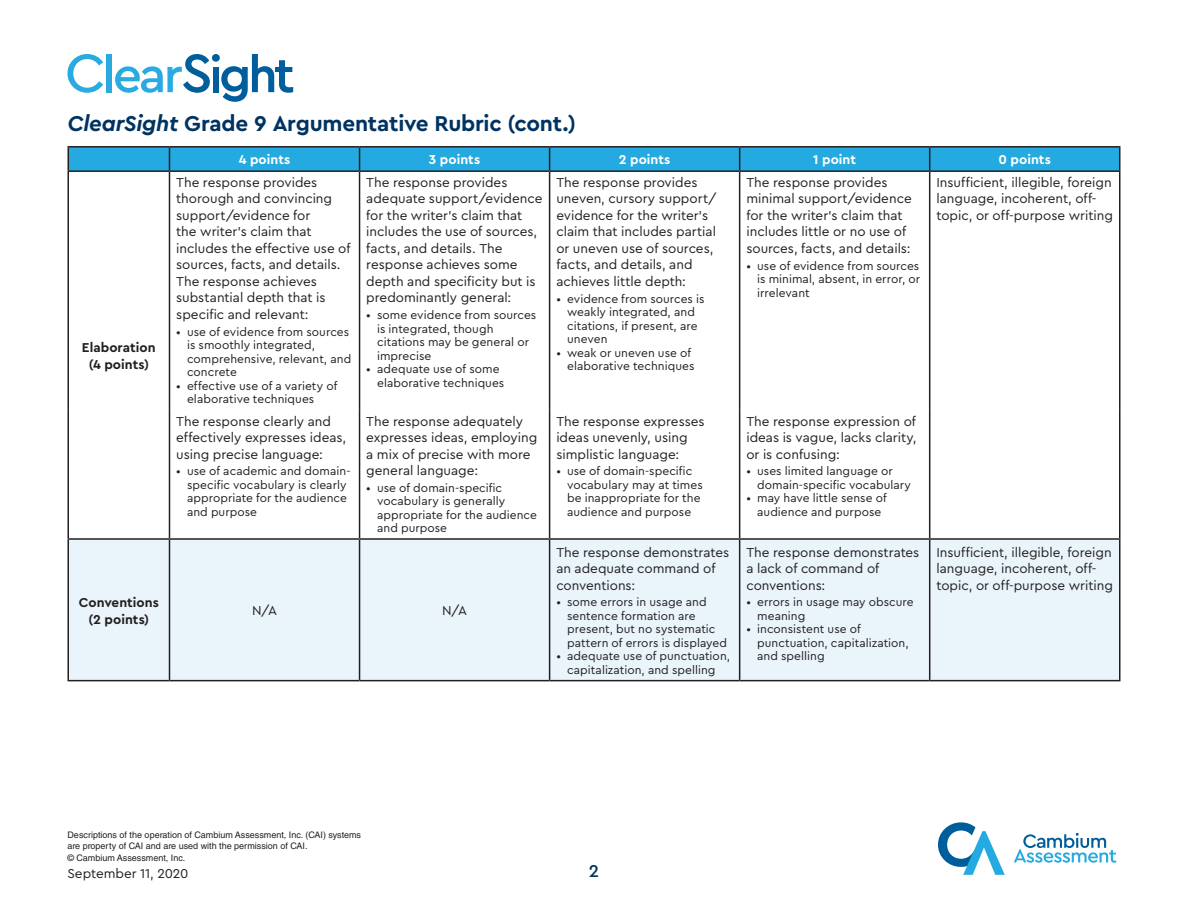
<style>
.page{position:relative;width:1188px;height:918px;background:#fff}
.page>*{position:absolute;margin:0;border:0;box-sizing:border-box;transform-origin:0 0}
.subhead{font:700 22.5px "Cera Pro";letter-spacing:-.01em;color:#003361}
.t1{font:500 18px "Cera Pro";color:#003361}
.copy_9_11{font:13.5px/16.5px "Cera Pro";color:#231f20}
.copy_9_11-2{font:700 13.5px/16.5px "Cera Pro";letter-spacing:.005em;color:#231f20;text-align:center}
.copy_9_11-3{font:700 13.5px "Cera Pro";letter-spacing:.005em;color:#fff}
.copy_8_10_table_bull{font:12px/13.5px "Cera Pro";letter-spacing:.005em;color:#231f20}
.t2{font:9px/10.8px "Helvetica LT Std";color:#231f20}
.s1{font-style:italic}
</style>
<div class="page">
<div style="left:106px;top:54px;width:6px;height:38px;background:#29abe2"></div>
<svg style="left:115px;top:54px;width:95px;height:39px"></svg>
<div style="left:212px;top:54px;width:8px;height:8px;background:#005e9c;border-radius:50%"></div>
<div style="left:213px;top:67px;width:6px;height:25px;background:#005e9c"></div>
<svg style="left:221px;top:54px;width:72px;height:48px"></svg>
<svg style="left:68px;top:54px;width:35px;height:39px"></svg>
<svg style="left:1014px;top:833px;width:102px;height:30px"></svg>
<svg style="left:938px;top:822px;width:67px;height:53px"></svg>
<svg style="left:168px;top:172px;width:763px;height:366px"></svg>
<div style="left:69px;top:540px;width:1050px;height:140px;background:#eaf4fb"></div>
<hr style="left:68px;top:146px;width:102px;height:2px;background:#231f20">
<hr style="left:170px;top:146px;width:190px;height:2px;background:#231f20">
<hr style="left:360px;top:146px;width:190px;height:2px;background:#231f20">
<hr style="left:550px;top:146px;width:190px;height:2px;background:#231f20">
<hr style="left:740px;top:146px;width:190px;height:2px;background:#231f20">
<hr style="left:930px;top:146px;width:190px;height:2px;background:#231f20">
<hr style="left:68px;top:170px;width:102px;height:2px;background:#231f20">
<hr style="left:68px;top:172px;width:1px;height:238px;background:#231f20">
<hr style="left:170px;top:170px;width:190px;height:2px;background:#231f20">
<hr style="left:169px;top:172px;width:1px;height:238px;background:#231f20">
<hr style="left:360px;top:170px;width:190px;height:2px;background:#231f20">
<hr style="left:550px;top:170px;width:190px;height:2px;background:#231f20">
<hr style="left:549px;top:172px;width:1px;height:238px;background:#231f20">
<hr style="left:740px;top:170px;width:190px;height:2px;background:#231f20">
<hr style="left:739px;top:172px;width:1px;height:238px;background:#231f20">
<hr style="left:930px;top:170px;width:190px;height:2px;background:#231f20">
<hr style="left:929px;top:172px;width:1px;height:238px;background:#231f20">
<hr style="left:68px;top:410px;width:1px;height:128px;background:#231f20">
<hr style="left:169px;top:410px;width:1px;height:128px;background:#231f20">
<hr style="left:549px;top:410px;width:1px;height:128px;background:#231f20">
<hr style="left:739px;top:410px;width:1px;height:128px;background:#231f20">
<hr style="left:929px;top:410px;width:1px;height:128px;background:#231f20">
<hr style="left:68px;top:538px;width:102px;height:2px;background:#231f20">
<hr style="left:68px;top:540px;width:1px;height:140px;background:#231f20">
<hr style="left:170px;top:538px;width:190px;height:2px;background:#231f20">
<hr style="left:169px;top:540px;width:1px;height:140px;background:#231f20">
<hr style="left:360px;top:538px;width:190px;height:2px;background:#231f20">
<hr style="left:550px;top:538px;width:190px;height:2px;background:#231f20">
<hr style="left:549px;top:540px;width:1px;height:140px;background:#231f20">
<hr style="left:740px;top:538px;width:190px;height:2px;background:#231f20">
<hr style="left:739px;top:540px;width:1px;height:140px;background:#231f20">
<hr style="left:930px;top:538px;width:190px;height:2px;background:#231f20">
<hr style="left:929px;top:540px;width:1px;height:140px;background:#231f20">
<hr style="left:68px;top:680px;width:102px;height:1px;background:#231f20">
<hr style="left:170px;top:680px;width:190px;height:1px;background:#231f20">
<hr style="left:360px;top:680px;width:190px;height:1px;background:#231f20">
<hr style="left:550px;top:680px;width:190px;height:1px;background:#231f20">
<hr style="left:740px;top:680px;width:190px;height:1px;background:#231f20">
<hr style="left:930px;top:680px;width:190px;height:1px;background:#231f20">
<svg style="left:68px;top:147px;width:1052px;height:24px;background:#23a2d6"></svg>
<hr style="left:359px;top:172px;width:1px;height:238px;background:#231f20">
<hr style="left:1119px;top:172px;width:1px;height:238px;background:#231f20">
<hr style="left:359px;top:410px;width:1px;height:128px;background:#231f20">
<hr style="left:1119px;top:410px;width:1px;height:128px;background:#231f20">
<hr style="left:359px;top:540px;width:1px;height:140px;background:#231f20">
<hr style="left:1119px;top:540px;width:1px;height:140px;background:#231f20">
<p class="subhead" style="left:68px;top:108px;width:510px"><span class="s1">ClearSight</span> Grade 9 Argumentative Rubric (cont.)</p>
<p class="copy_9_11-3" style="left:239px;top:151px;width:53px">4 points</p>
<p class="copy_9_11-3" style="left:429px;top:151px;width:53px">3 points</p>
<p class="copy_9_11-3" style="left:619px;top:151px;width:53px">2 points</p>
<p class="copy_9_11-3" style="left:813px;top:151px;width:44px">1 point</p>
<p class="copy_9_11-3" style="left:999px;top:151px;width:54px">0 points</p>
<p class="copy_9_11-2" style="left:82px;top:339px;width:75px">Elaboration (4 points)</p>
<p class="copy_9_11" style="left:176px;top:173px;width:176px">The response provides thorough and convincing support/evidence for<br>the writer’s claim that includes the effective use of sources, facts, and details.<br>The response achieves substantial depth that is specific and relevant:</p>
<p class="copy_8_10_table_bull" style="left:187px;top:324px;width:166px;text-indent:-11px">• use of evidence from sources is smoothly integrated, comprehensive, relevant, and concrete</p>
<p class="copy_8_10_table_bull" style="left:187px;top:378px;width:152px;text-indent:-11px">• effective use of a variety of elaborative techniques</p>
<p class="copy_9_11" style="left:176px;top:412px;width:172px">The response clearly and effectively expresses ideas, using precise language:</p>
<p class="copy_8_10_table_bull" style="left:187px;top:464px;width:165px;text-indent:-11px">• use of academic and domain&shy;specific vocabulary is clearly appropriate for the audience and purpose</p>
<p class="copy_9_11" style="left:366px;top:173px;width:178px">The response provides adequate support/evidence for the writer’s claim that includes the use of sources, facts, and details. The response achieves some depth and specificity but is predominantly general:</p>
<p class="copy_8_10_table_bull" style="left:377px;top:308px;width:161px;text-indent:-11px">• some evidence from sources is integrated, though citations may be general or imprecise</p>
<p class="copy_8_10_table_bull" style="left:377px;top:362px;width:129px;text-indent:-11px">• adequate use of some elaborative techniques</p>
<p class="copy_9_11" style="left:366px;top:412px;width:173px">The response adequately expresses ideas, employing a mix of precise with more general language:</p>
<p class="copy_8_10_table_bull" style="left:377px;top:480px;width:161px;text-indent:-11px">• use of domain-specific vocabulary is generally appropriate for the audience and purpose</p>
<p class="copy_9_11-2" style="left:79px;top:594px;width:81px">Conventions (2 points)</p>
<p class="copy_9_11" style="left:252px;top:602px;width:27px">N/A</p>
<p class="copy_9_11" style="left:442px;top:602px;width:27px">N/A</p>
<p class="copy_9_11" style="left:556px;top:173px;width:162px">The response provides uneven, cursory support/ evidence for the writer’s claim that includes partial or uneven use of sources, facts, and details, and achieves little depth:</p>
<p class="copy_8_10_table_bull" style="left:567px;top:291px;width:139px;text-indent:-11px">• evidence from sources is weakly integrated, and citations, if present, are uneven</p>
<p class="copy_8_10_table_bull" style="left:556px;top:345px;width:140px;text-align:right">• weak or uneven use of elaborative techniques</p>
<p class="copy_9_11" style="left:556px;top:412px;width:150px">The response expresses ideas unevenly, using simplistic language:</p>
<p class="copy_8_10_table_bull" style="left:567px;top:464px;width:137px;text-indent:-11px">• use of domain-specific vocabulary may at times be inappropriate for the audience and purpose</p>
<p class="copy_9_11" style="left:556px;top:543px;width:175px">The response demonstrates an adequate command of conventions:</p>
<p class="copy_8_10_table_bull" style="left:567px;top:595px;width:161px;text-indent:-11px">• some errors in usage and sentence formation are present, but no systematic pattern of errors is displayed</p>
<p class="copy_8_10_table_bull" style="left:556px;top:649px;width:175px;text-align:center">• adequate use of punctuation, capitalization, and spelling</p>
<p class="copy_9_11" style="left:746px;top:173px;width:167px">The response provides minimal support/evidence for the writer’s claim that includes little or no use of sources, facts, and details:</p>
<p class="copy_8_10_table_bull" style="left:757px;top:258px;width:164px;text-align:justify;text-indent:-11px">• use of evidence from sources is minimal, absent, in error, or irrelevant</p>
<p class="copy_9_11" style="left:936px;top:173px;width:178px">Insufficient, illegible, foreign language, incoherent, off&shy;topic, or off-purpose writing</p>
<p class="copy_9_11" style="left:746px;top:412px;width:172px;text-align:justify">The response expression of ideas is vague, lacks clarity, or is confusing:</p>
<p class="copy_8_10_table_bull" style="left:757px;top:464px;width:155px;text-indent:-11px">• uses limited language or domain-specific vocabulary</p>
<p class="copy_8_10_table_bull" style="left:746px;top:491px;width:142px;text-align:center">• may have little sense of audience and purpose</p>
<p class="copy_9_11" style="left:746px;top:543px;width:175px">The response demonstrates a lack of command of conventions:</p>
<p class="copy_8_10_table_bull" style="left:757px;top:595px;width:158px;text-indent:-11px">• errors in usage may obscure meaning</p>
<p class="copy_8_10_table_bull" style="left:757px;top:622px;width:153px;text-indent:-11px">• inconsistent use of punctuation, capitalization, and spelling</p>
<p class="copy_9_11" style="left:936px;top:543px;width:178px">Insufficient, illegible, foreign language, incoherent, off&shy;topic, or off-purpose writing</p>
<p class="t2" style="left:68px;top:830px;width:295px">Descriptions of the operation of Cambium Assessment, Inc. (CAI) systems are property of CAI and are used with the permission of CAI.</p>
<p class="t2" style="left:68px;top:853px;width:119px">© Cambium Assessment, Inc.</p>
<p class="copy_9_11" style="left:68px;top:864px;width:122px">September 11, 2020</p>
<h2 class="t1" style="left:589px;top:859px;width:12px">2</h2>
</div>
